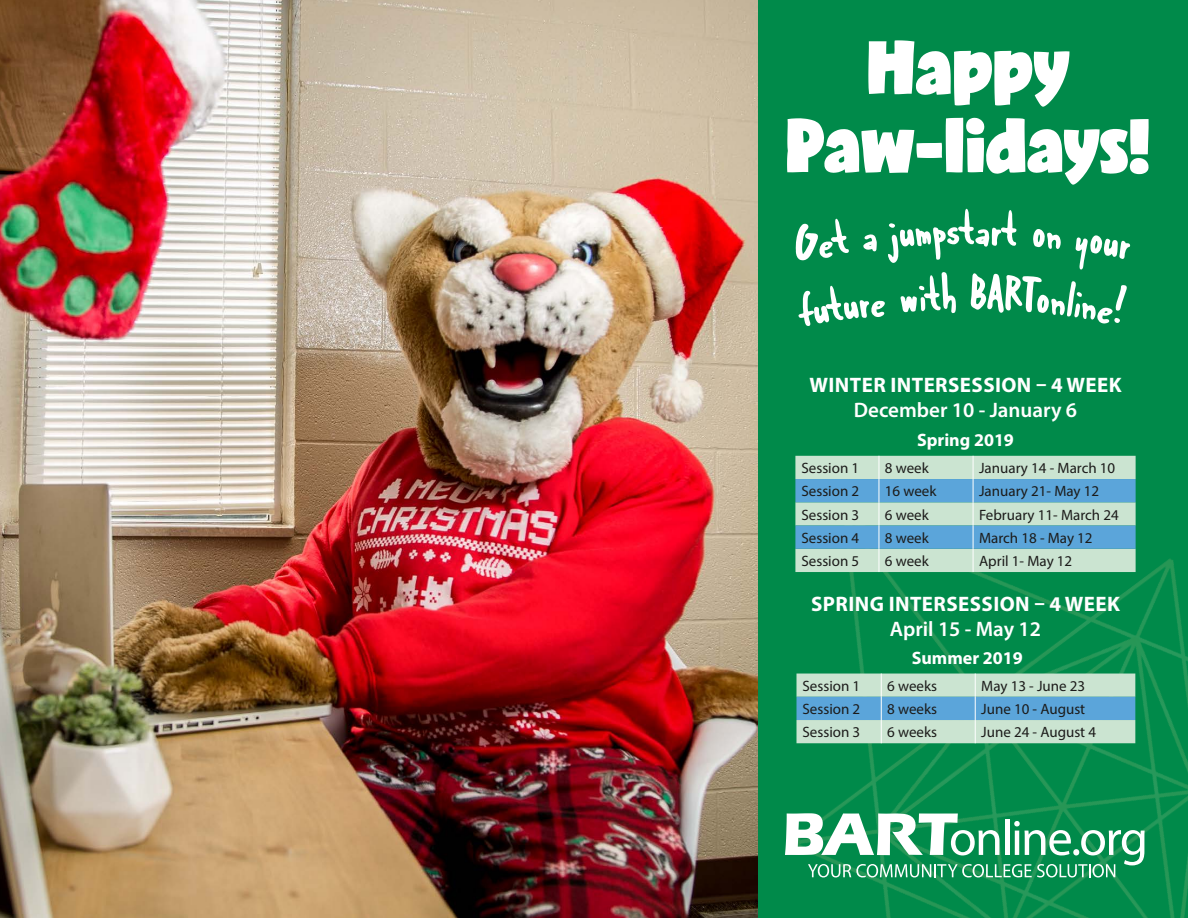
<style>
.page{position:relative;width:1188px;height:918px;background:#fff}
.page>*{position:absolute;margin:0;border:0;box-sizing:border-box;transform-origin:0 0}
.t1{font:72px/78px "Candy";letter-spacing:-.005em;color:#fff;text-align:center}
.t2{font:72px "Scenders";color:#fff}
.t3{font:700 21px "Myriad Pro";letter-spacing:.02em;color:#fff}
.t4{font:600 21px "Myriad Pro";color:#fff}
.t5{font:700 18px "Myriad Pro";color:#fff}
.t6{font:15px "Myriad Pro";color:#1c1b1a}
</style>
<div class="page">
<img style="left:0;top:0;width:758px;height:918px">
<div style="left:758px;top:0;width:430px;height:918px;background:#008a4a"></div>
<img style="left:583px;top:449px;width:605px;height:469px">
<svg style="left:795px;top:456px;width:341px;height:116px;background:#9dcad3"></svg>
<svg style="left:796px;top:674px;width:339px;height:69px;background:#a4ced3"></svg>
<svg style="left:785px;top:813px;width:360px;height:64px"></svg>
<h1 class="t1" style="left:787px;top:32px;width:366px">Happy<br>Paw-lidays!</h1>
<h1 class="t2" style="left:959px;top:197px;width:17px">t</h1>
<h1 class="t2" style="left:968px;top:262px;width:19px">B</h1>
<h2 class="t3" style="left:809px;top:371px;width:314px">WINTER INTERSESSION – 4 WEEK</h2>
<h2 class="t4" style="left:854px;top:397px;width:225px">December 10 - January 6</h2>
<p class="t5" style="left:917px;top:428px;width:98px">Spring 2019</p>
<p class="t6" style="left:801px;top:459px;width:59px">Session 1</p>
<p class="t6" style="left:885px;top:459px;width:45px">8 week</p>
<p class="t6" style="left:979px;top:459px;width:138px">January 14 - March 10</p>
<p class="t6" style="left:801px;top:482px;width:59px">Session 2</p>
<p class="t6" style="left:885px;top:482px;width:53px">16 week</p>
<p class="t6" style="left:979px;top:482px;width:122px">January 21- May 12</p>
<p class="t6" style="left:801px;top:505px;width:59px">Session 3</p>
<p class="t6" style="left:885px;top:505px;width:45px">6 week</p>
<p class="t6" style="left:979px;top:505px;width:141px">February 11- March 24</p>
<p class="t6" style="left:801px;top:529px;width:59px">Session 4</p>
<p class="t6" style="left:885px;top:529px;width:45px">8 week</p>
<p class="t6" style="left:979px;top:529px;width:115px">March 18 - May 12</p>
<p class="t6" style="left:801px;top:552px;width:59px">Session 5</p>
<p class="t6" style="left:885px;top:552px;width:45px">6 week</p>
<p class="t6" style="left:979px;top:552px;width:95px">April 1- May 12</p>
<h2 class="t3" style="left:811px;top:590px;width:310px">SPRING INTERSESSION – 4 WEEK</h2>
<h2 class="t4" style="left:890px;top:616px;width:153px">April 15 - May 12</h2>
<p class="t5" style="left:912px;top:646px;width:113px">Summer 2019</p>
<p class="t6" style="left:802px;top:677px;width:59px">Session 1</p>
<p class="t6" style="left:887px;top:677px;width:51px">6 weeks</p>
<p class="t6" style="left:981px;top:677px;width:106px">May 13 - June 23</p>
<p class="t6" style="left:802px;top:700px;width:59px">Session 2</p>
<p class="t6" style="left:887px;top:700px;width:51px">8 weeks</p>
<p class="t6" style="left:981px;top:700px;width:106px">June 10 - August</p>
<p class="t6" style="left:802px;top:723px;width:59px">Session 3</p>
<p class="t6" style="left:887px;top:723px;width:51px">6 weeks</p>
<p class="t6" style="left:981px;top:723px;width:116px">June 24 - August 4</p>
</div>
